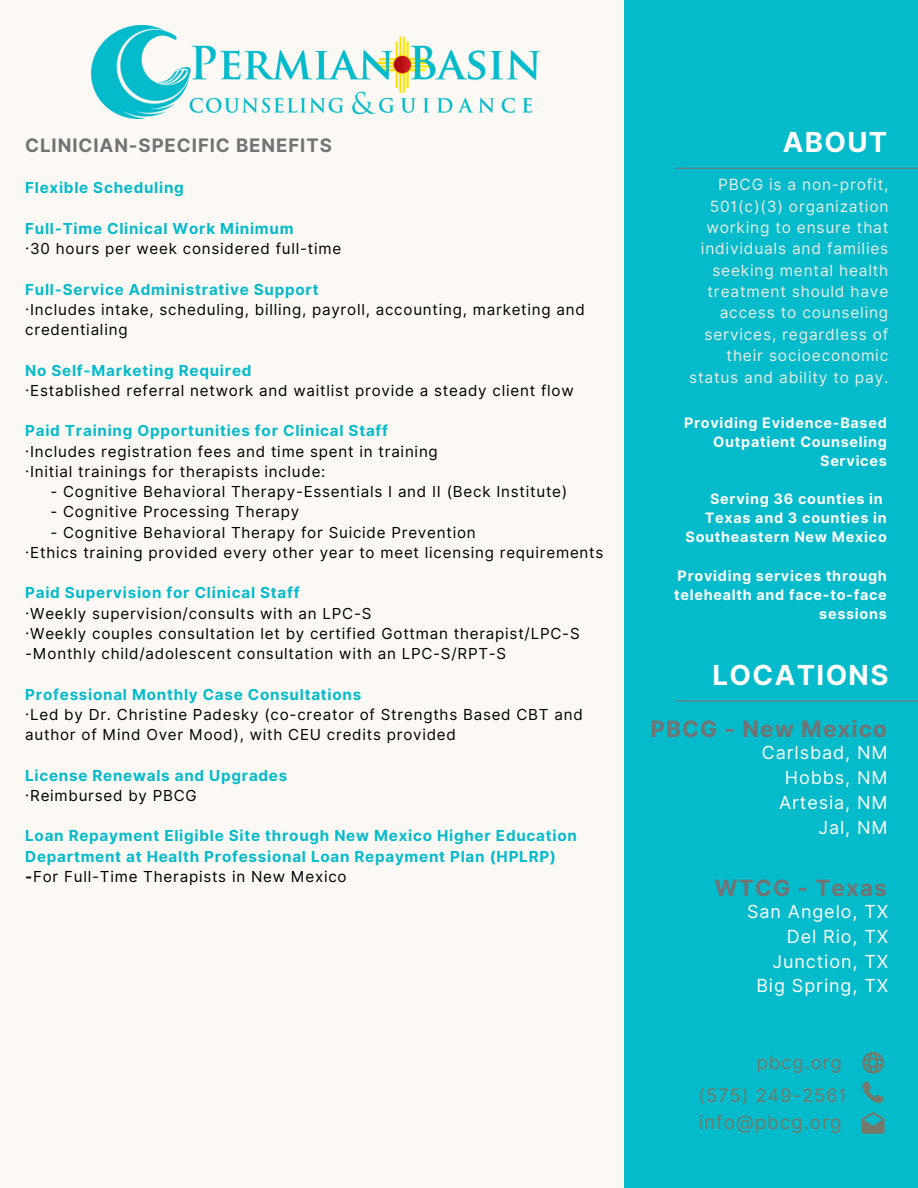
<style>
.page{position:relative;width:918px;height:1188px;background:#fcf9f4}
.page>*{position:absolute;margin:0;border:0;box-sizing:border-box;transform-origin:0 0}
.t1{font:700 27.6px "Inter";letter-spacing:.05em;color:#fff}
.t2{font:700 22.5px "Inter";letter-spacing:.05em;color:#737373}
.t3{font:18.9px "Inter";letter-spacing:.05em;color:#757969}
.t4{font:700 18.6px "Inter";letter-spacing:.05em;color:#737373}
.t5{font:18.45px "Inter";letter-spacing:.05em;color:#757969}
.t6{font:18px/24.8px "Inter";letter-spacing:.05em;color:#fff;text-align:right}
.t7{font:15.45px/21.3px "Inter";letter-spacing:.05em;color:#ebede5;text-align:right}
.t8{font:15.15px/20.2px "Inter";letter-spacing:.05em;color:#000}
.t9{font:700 15.15px/20.2px "Inter";letter-spacing:.05em;color:#03bbcb}
.t10{font:700 14.4px/19.2px "Inter";letter-spacing:.05em;color:#fff;text-align:right}
.s1{font-weight:700}
</style>
<div class="page">
<div style="left:625px;top:0;width:293px;height:1188px;background:#03bbcb"></div>
<svg style="left:862px;top:1052px;width:22px;height:21px"></svg>
<svg style="left:862px;top:1112px;width:23px;height:22px"></svg>
<svg style="left:862px;top:1081px;width:22px;height:22px"></svg>
<hr style="left:675px;top:700px;width:243px;height:2px;background:#737373">
<hr style="left:675px;top:168px;width:243px;height:1px;background:#737373">
<img style="left:92px;top:26px;width:448px;height:93px">
<h1 class="t4" style="left:25px;top:134px;width:308px">CLINICIAN-SPECIFIC BENEFITS</h1>
<p class="t9" style="left:25px;top:178px;width:160px">Flexible Scheduling</p>
<p class="t9" style="left:25px;top:218px;width:270px">Full-Time Clinical Work Minimum</p>
<h5 class="t8" style="left:25px;top:238px;width:318px">·30 hours per week considered full-time</h5>
<h5 class="t9" style="left:25px;top:279px;width:295px">Full-Service Administrative Support</h5>
<p class="t8" style="left:25px;top:299px;width:561px">·Includes intake, scheduling, billing, payroll, accounting, marketing and credentialing</p>
<h5 class="t9" style="left:25px;top:360px;width:228px">No Self-Marketing Required</h5>
<h1 class="t8" style="left:25px;top:380px;width:550px">·Established referral network and waitlist provide a steady client flow</h1>
<p class="t9" style="left:25px;top:421px;width:364px">Paid Training Opportunities for Clinical Staff</p>
<h2 class="t8" style="left:25px;top:441px;width:414px">·Includes registration fees and time spent in training</h2>
<h4 class="t8" style="left:25px;top:461px;width:302px">·Initial trainings for therapists include:</h4>
<h2 class="t8" style="left:50px;top:481px;width:519px">- Cognitive Behavioral Therapy-Essentials I and II (Beck Institute)</h2>
<h4 class="t8" style="left:50px;top:502px;width:250px">- Cognitive Processing Therapy</h4>
<h4 class="t8" style="left:50px;top:522px;width:427px">- Cognitive Behavioral Therapy for Suicide Prevention</h4>
<h4 class="t8" style="left:25px;top:542px;width:580px">·Ethics training provided every other year to meet licensing requirements</h4>
<p class="t9" style="left:25px;top:583px;width:276px">Paid Supervision for Clinical Staff</p>
<p class="t8" style="left:25px;top:603px;width:348px">·Weekly supervision/consults with an LPC-S</p>
<p class="t8" style="left:25px;top:623px;width:556px">·Weekly couples consultation let by certified Gottman therapist/LPC-S</p>
<p class="t8" style="left:25px;top:643px;width:483px">-Monthly child/adolescent consultation with an LPC-S/RPT-S</p>
<h3 class="t9" style="left:25px;top:684px;width:338px">Professional Monthly Case Consultations</h3>
<h5 class="t8" style="left:25px;top:704px;width:559px">·Led by Dr. Christine Padesky (co-creator of Strengths Based CBT and author of Mind Over Mood), with CEU credits provided</h5>
<p class="t9" style="left:25px;top:765px;width:264px">License Renewals and Upgrades</p>
<p class="t8" style="left:25px;top:785px;width:173px">·Reimbursed by PBCG</p>
<p class="t9" style="left:25px;top:826px;width:553px">Loan Repayment Eligible Site through New Mexico Higher Education<br>Department at Health Professional Loan Repayment Plan (HPLRP)</p>
<p class="t8" style="left:25px;top:866px;width:323px"><span class="s1">-</span>For Full-Time Therapists in New Mexico</p>
<p class="t1" style="left:783px;top:126px;width:106px">ABOUT</p>
<p class="t7" style="left:689px;top:174px;width:201px">PBCG is a non-profit,<br>501(c)(3) organization working to ensure that individuals and families seeking mental health treatment should have access to counseling services, regardless of their socioeconomic status and ability to pay.</p>
<p class="t10" style="left:684px;top:413px;width:204px">Providing Evidence-Based<br>Outpatient Counseling<br>Services</p>
<p class="t10" style="left:710px;top:489px;width:174px">Serving 36 counties in</p>
<p class="t10" style="left:686px;top:508px;width:203px">Texas and 3 counties in<br>Southeastern New Mexico</p>
<p class="t10" style="left:674px;top:566px;width:214px">Providing services through telehealth and face-to-face sessions</p>
<p class="t1" style="left:713px;top:658px;width:177px">LOCATIONS</p>
<p class="t2" style="left:650px;top:715px;width:238px">PBCG - New Mexico</p>
<p class="t6" style="left:762px;top:740px;width:128px">Carlsbad, NM<br>Hobbs, NM<br>Artesia, NM<br>Jal, NM</p>
<p class="t2" style="left:715px;top:874px;width:174px">WTCG - Texas</p>
<p class="t6" style="left:747px;top:899px;width:143px">San Angelo, TX<br>Del Rio, TX<br>Junction, TX<br>Big Spring, TX</p>
<p class="t5" style="left:757px;top:1051px;width:86px">pbcg.org</p>
<p class="t5" style="left:698px;top:1084px;width:150px">(575) 249-2561</p>
<p class="t3" style="left:699px;top:1111px;width:145px">info@pbcg.org</p>
</div>
